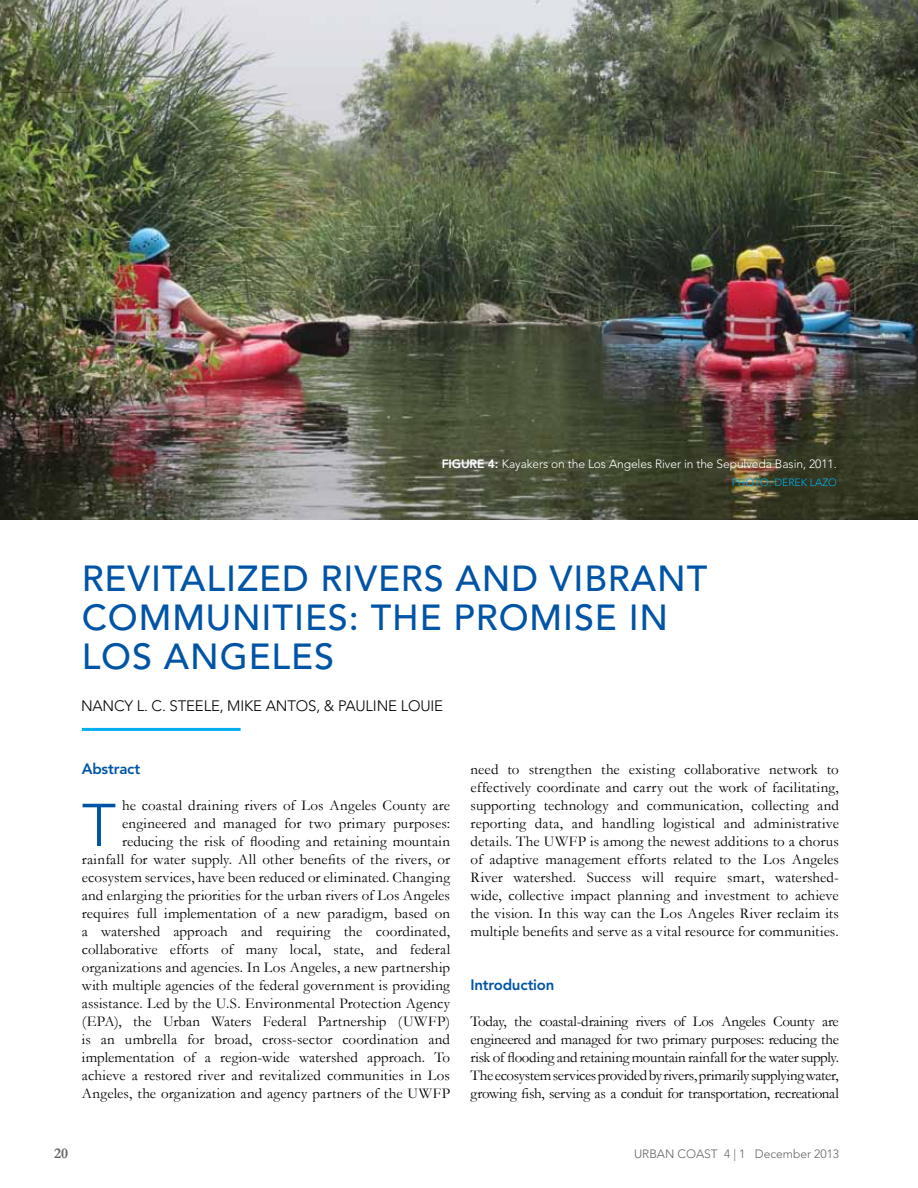
<style>
.page{position:relative;width:918px;height:1188px;background:#fff}
.page>*{position:absolute;margin:0;border:0;box-sizing:border-box;transform-origin:0 0}
.t1{font:300 59.7px "Avenir";color:#0054a6}
.t2{font:500 36px "Avenir";letter-spacing:.025em;color:#0054a6}
.t3{font:15px/18px "Garamond";letter-spacing:.01em;color:#000;text-align:justify}
.t4{font:300 15px "Avenir";letter-spacing:-.01em;color:#000}
.t5{font:800 15px "Avenir";letter-spacing:-.015em;color:#0054a6}
.t6{font:700 15px "Garamond";color:#636466}
.t7{font:300 12px "Avenir";letter-spacing:-.005em;color:#fff}
.t8{font:300 12px "Avenir";color:#636466}
.t9{font:300 10.5px "Avenir";color:#00aeef}
.s1{font-weight:800}
</style>
<div class="page">
<hr style="left:82px;top:728px;width:159px;height:3px;background:#00aeef">
<img style="left:0;top:0;width:918px;height:520px">
<p class="t7" style="left:442px;top:457px;width:397px"><span class="s1">Figure 4:</span> Kayakers on the Los Angeles River in the Sepulveda Basin, 2011.</p>
<p class="t9" style="left:732px;top:476px;width:23px">Photo</p>
<p class="t9" style="left:769px;top:476px;width:55px">: Derek Lazo</p>
<h2 class="t2" style="left:82px;top:558px;width:42px">REVITALI</h2>
<h2 class="t2" style="left:237px;top:558px;width:127px">ZED RIVERS</h2>
<h2 class="t2" style="left:456px;top:558px;width:28px">AND</h2>
<h2 class="t2" style="left:550px;top:558px;width:47px">VIBRANT</h2>
<h2 class="t2" style="left:82px;top:597px;width:51px">COMMUNITIES</h2>
<h2 class="t2" style="left:349px;top:597px;width:151px">: THE PROMISE</h2>
<h2 class="t2" style="left:629px;top:597px;width:18px">IN</h2>
<h2 class="t2" style="left:82px;top:636px;width:189px">LOS ANGELES</h2>
<p class="t4" style="left:81px;top:697px;width:24px">Nanc</p>
<p class="t4" style="left:125px;top:697px;width:162px">y L. C. Steele, Mi ke Antos</p>
<p class="t4" style="left:316px;top:697px;width:39px">, &amp; Paulin</p>
<p class="t4" style="left:388px;top:697px;width:56px">e Loui e</p>
<p class="t5" style="left:82px;top:760px;width:60px">Abstract</p>
<h1 class="t1" style="left:82px;top:790px;width:36px">T</h1>
<p class="t3" style="left:82px;top:796px;width:370px;text-align:right">he coastal draining rivers of Los Angeles County are engineered and managed for two primary purposes: reducing the risk of flooding and retaining mountain rainfall for water supply. All other benefits of the rivers, or ecosystem services, have been reduced or eliminated. Changing and enlarging the priorities for the urban rivers of Los Angeles requires full implementation of a new paradigm, based on a watershed approach and requiring the coordinated, collaborative efforts of many local, state, and federal organizations and agencies. In Los Angeles, a new partnership with multiple agencies of the federal government is providing assistance. Led by the U.S. Environmental Protection Agency (EPA), the Urban Waters Federal Partnership (UWFP) is an umbrella for broad, cross-sector coordination and implementation of a region-wide watershed approach. To achieve a restored river and revitalized communities in Los Angeles, the organization and agency partners of the UWFP</p>
<p class="t3" style="left:471px;top:760px;width:370px">need to strengthen the existing collaborative network to effectively coordinate and carry out the work of facilitating, supporting technology and communication, collecting and reporting data, and handling logistical and administrative details. The UWFP is among the newest additions to a chorus of adaptive management efforts related to the Los Angeles River watershed. Success will require smart, watershed&shy;wide, collective impact planning and investment to achieve the vision. In this way can the Los Angeles River reclaim its multiple benefits and serve as a vital resource for communities.</p>
<p class="t5" style="left:471px;top:976px;width:85px">Introduction</p>
<p class="t3" style="left:471px;top:1012px;width:370px">Today, the coastal-draining rivers of Los Angeles County are engineered and managed for two primary purposes: reducing the risk of flooding and retaining mountain rainfall for the water supply.<br>The ecosystem services provided by rivers, primarily supplying water, growing fish, serving as a conduit for transportation, recreational</p>
<p class="t6" style="left:54px;top:1144px;width:16px">20</p>
<p class="t8" style="left:634px;top:1146px;width:207px">URBAN COAST 4 | 1 December 2013</p>
</div>
